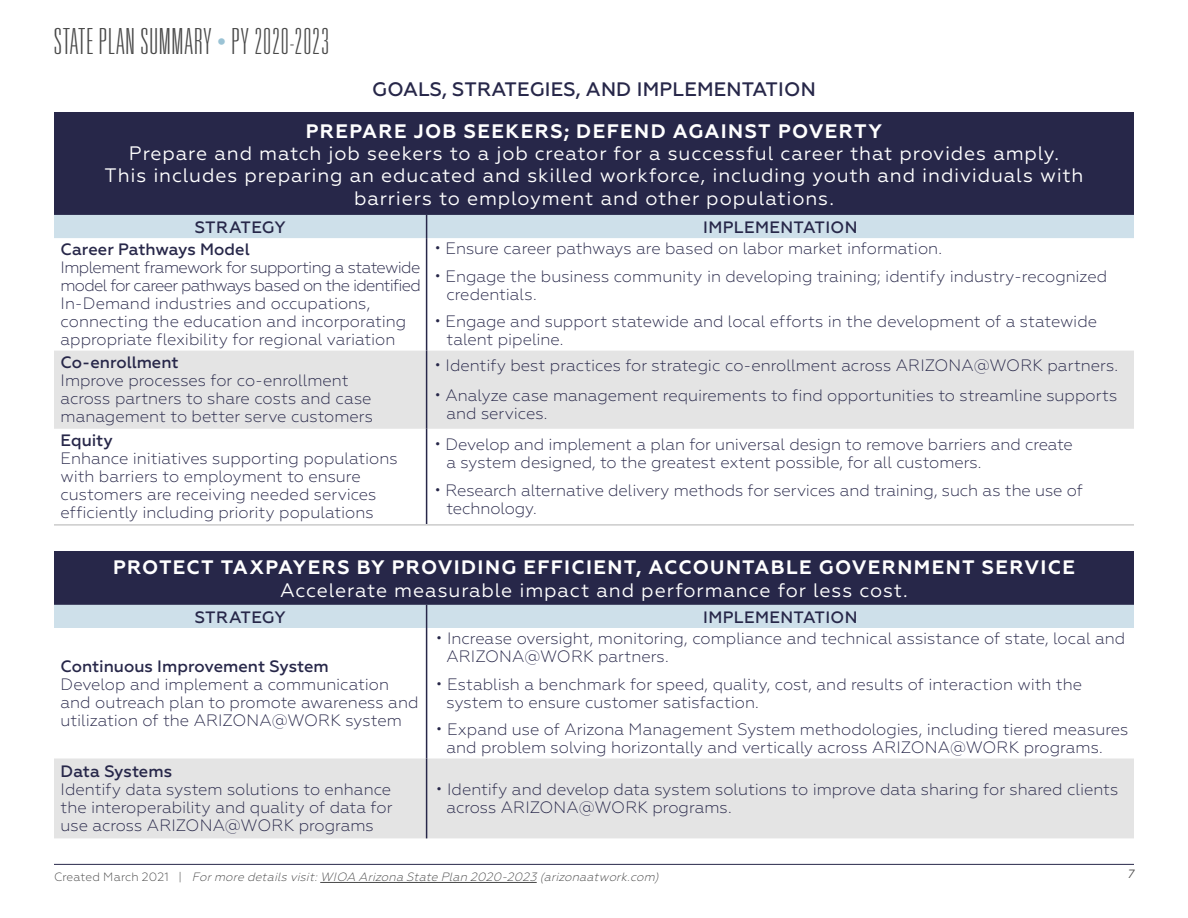
<style>
.page{position:relative;width:1188px;height:918px;background:#fff}
.page>*{position:absolute;margin:0;border:0;box-sizing:border-box;transform-origin:0 0}
.t1{font:100 ultra-condensed 36px "Univers LT Std";letter-spacing:.03em;color:#484848}
.ACA_subhead{font:19.5px/22.5px "Geometria";letter-spacing:.04em;color:#fff;text-align:center}
.ACA_subhead-2{font:700 19.5px/22.4px "Geometria";letter-spacing:.065em;color:#fff;text-align:center}
.t2{font:500 19.5px "Geometria";letter-spacing:.01em;color:#272749}
.ACA_subhead-3{font:300 16.5px/18px "Geometria";letter-spacing:-.005em;color:#272749}
.ACA_subhead-4{font:500 16.5px "Geometria";letter-spacing:.015em;color:#272749}
.Body_Copy{font:italic 300 12px "Geometria";color:#484848}
.Body_Copy-2{font:italic 12px "Geometria";color:#484848}
.s1{font-weight:700}
.s2{font-weight:500}
.s3{font-weight:400}
.s4{font-style:normal}
</style>
<div class="page">
<hr style="left:54px;top:864px;width:1080px;height:1px;background:#272749">
<div style="left:54px;top:112px;width:1080px;height:103px;background:#272749"></div>
<div style="left:54px;top:351px;width:1080px;height:78px;background:#e4e4e4"></div>
<div style="left:54px;top:215px;width:1080px;height:23px;background:#cee0ea"></div>
<hr style="left:426px;top:238px;width:1px;height:113px;background:#272749">
<hr style="left:426px;top:351px;width:1px;height:78px;background:#272749">
<hr style="left:426px;top:429px;width:1px;height:95px;background:#272749">
<hr style="left:54px;top:524px;width:373px;height:2px;background:#cbcbcb">
<hr style="left:427px;top:524px;width:707px;height:2px;background:#cbcbcb">
<div style="left:54px;top:551px;width:1080px;height:54px;background:#272749"></div>
<div style="left:54px;top:759px;width:1080px;height:79px;background:#e4e4e4"></div>
<div style="left:54px;top:605px;width:1080px;height:23px;background:#cee0ea"></div>
<hr style="left:426px;top:628px;width:1px;height:131px;background:#272749">
<hr style="left:426px;top:759px;width:1px;height:79px;background:#272749">
<hr style="left:320px;top:882px;width:217px;height:1px;background:#484848">
<p class="t1" style="left:54px;top:23px;width:276px">STATE PLAN SUMMARY <sup>•</sup> PY 2020-2023</p>
<p class="t2" style="left:372px;top:78px;width:445px">GOALS, STRATEGIES, AND IMPLEMENTATION</p>
<p class="ACA_subhead" style="left:105px;top:120px;width:980px"><span class="s1">PREPARE JOB SEEKERS; DEFEND AGAINST POVERTY<br></span>Prepare and match job seekers to a job creator for a successful career that provides amply.<br>This includes preparing an educated and skilled workforce, including youth and individuals with barriers to employment and other populations.</p>
<p class="ACA_subhead-4" style="left:195px;top:218px;width:93px">STRATEGY</p>
<p class="ACA_subhead-4" style="left:703px;top:218px;width:156px">IMPLEMENTATION</p>
<p class="ACA_subhead-3" style="left:61px;top:240px;width:362px"><span class="s2">Career Pathways Model<br></span>Implement framework for supporting a statewide model for career pathways based on the identified In-Demand industries and occupations, connecting the education and incorporating appropriate flexibility for regional variation</p>
<p class="ACA_subhead-3" style="left:434px;top:239px;width:509px">• Ensure career pathways are based on labor market information.</p>
<p class="ACA_subhead-3" style="left:446px;top:267px;width:662px;text-indent:-12px">• Engage the business community in developing training; identify industry-recognized credentials.</p>
<p class="ACA_subhead-3" style="left:446px;top:312px;width:652px;text-indent:-12px">• Engage and support statewide and local efforts in the development of a statewide talent pipeline.</p>
<p class="ACA_subhead-3" style="left:61px;top:353px;width:314px"><span class="s2">Co-enrollment<br></span>Improve processes for co-enrollment across partners to share costs and case management to better serve customers</p>
<p class="ACA_subhead-3" style="left:434px;top:356px;width:685px">• Identify best practices for strategic co-enrollment across ARIZONA@WORK partners.</p>
<p class="ACA_subhead-3" style="left:446px;top:386px;width:672px;text-indent:-12px">• Analyze case management requirements to find opportunities to streamline supports and services.</p>
<p class="ACA_subhead-3" style="left:61px;top:431px;width:339px"><span class="s2">Equity<br></span>Enhance initiatives supporting populations with barriers to employment to ensure customers are receiving needed services efficiently including priority populations</p>
<p class="ACA_subhead-3" style="left:446px;top:436px;width:628px;text-indent:-12px">• Develop and implement a plan for universal design to remove barriers and create a system designed, to the greatest extent possible, for all customers.</p>
<p class="ACA_subhead-3" style="left:446px;top:481px;width:638px;text-indent:-12px">• Research alternative delivery methods for services and training, such as the use of technology.</p>
<p class="ACA_subhead-2" style="left:113px;top:556px;width:963px">PROTECT TAXPAYERS BY PROVIDING EFFICIENT, ACCOUNTABLE GOVERNMENT SERVICE<br><span class="s3">Accelerate measurable impact and performance for less cost.</span></p>
<p class="ACA_subhead-4" style="left:195px;top:607px;width:93px">STRATEGY</p>
<p class="ACA_subhead-4" style="left:703px;top:607px;width:156px">IMPLEMENTATION</p>
<p class="ACA_subhead-3" style="left:61px;top:657px;width:359px"><span class="s2">Continuous Improvement System<br></span>Develop and implement a communication and outreach plan to promote awareness and utilization of the ARIZONA@WORK system</p>
<p class="ACA_subhead-3" style="left:446px;top:629px;width:680px;text-indent:-10px">• Increase oversight, monitoring, compliance and technical assistance of state, local and<br>ARIZONA@WORK partners.</p>
<p class="ACA_subhead-3" style="left:446px;top:675px;width:637px;text-indent:-10px">• Establish a benchmark for speed, quality, cost, and results of interaction with the system to ensure customer satisfaction.</p>
<p class="ACA_subhead-3" style="left:446px;top:720px;width:683px;text-indent:-10px">• Expand use of Arizona Management System methodologies, including tiered measures and problem solving horizontally and vertically across ARIZONA@WORK programs.</p>
<p class="ACA_subhead-3" style="left:61px;top:762px;width:333px"><span class="s2">Data Systems<br></span>Identify data system solutions to enhance the interoperability and quality of data for use across ARIZONA@WORK programs</p>
<p class="ACA_subhead-3" style="left:446px;top:780px;width:674px;text-indent:-10px">• Identify and develop data system solutions to improve data sharing for shared clients across ARIZONA@WORK programs.</p>
<p class="Body_Copy" style="left:54px;top:870px;width:609px"><span class="s4">C r e a t e d M a r c h 2 0 2 1 |</span> Formore details visit:WIOA Arizona State Plan 2020-2023 (arizonaatwork.com)</p>
<p class="Body_Copy-2" style="left:1127px;top:866px;width:8px">7</p>
</div>
